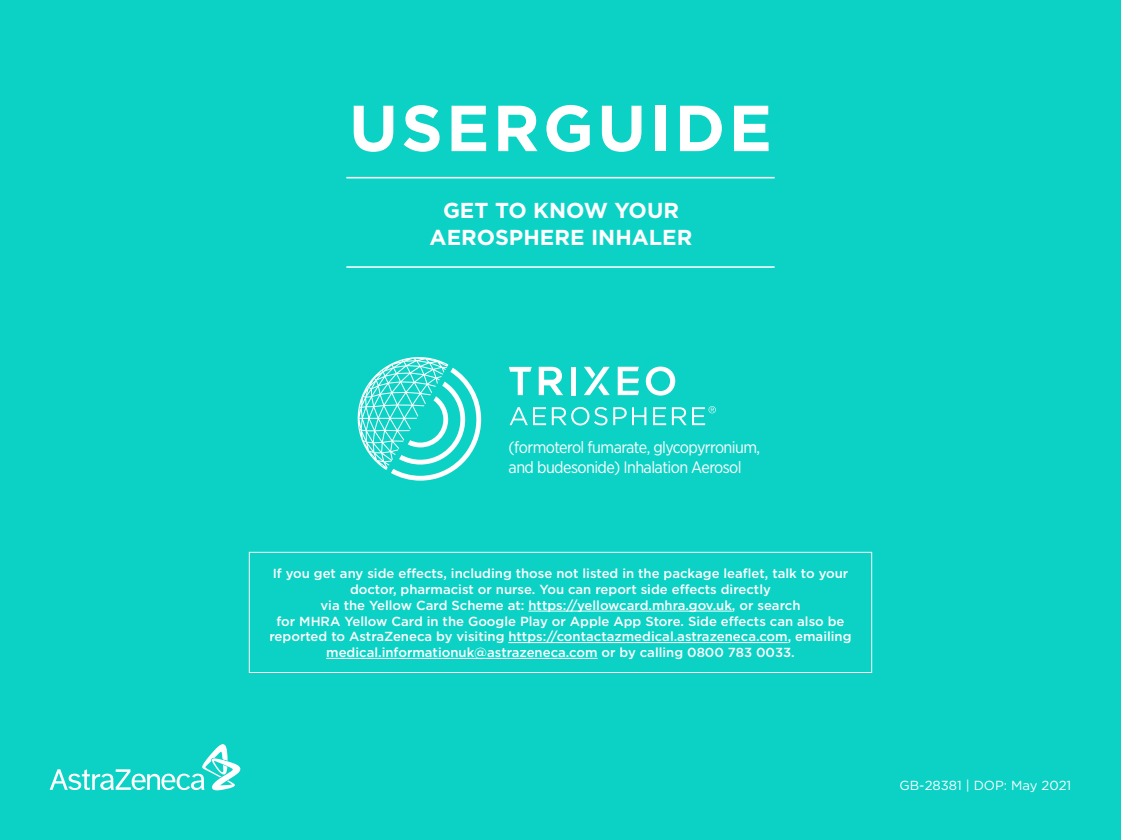
<style>
.page{position:relative;width:1121px;height:840px;background:#fff}
.page>*{position:absolute;margin:0;border:0;box-sizing:border-box;transform-origin:0 0}
.t1{font:700 64.84px "Gotham";letter-spacing:.05em;color:#fff}
.t2{font:700 21.61px/26.2px "Gotham";color:#fff;text-align:center}
.t3{font:16.54px/19.8px "Gotham Narrow";letter-spacing:-.035em;color:#fff}
.t4{font:500 13.12px/15.8px "Gotham";color:#fff;text-align:center}
.t5{font:13.12px "Gotham";color:#fff}
</style>
<div class="page">
<div style="left:0;top:0;width:1120px;height:840px;background:#0bd2c5"></div>
<svg style="left:50px;top:744px;width:190px;height:46px"></svg>
<svg style="left:357px;top:357px;width:124px;height:124px"></svg>
<svg style="left:509px;top:407px;width:18px;height:18px"></svg>
<svg style="left:533px;top:407px;width:74px;height:18px"></svg>
<svg style="left:613px;top:407px;width:33px;height:18px"></svg>
<svg style="left:509px;top:367px;width:22px;height:28px"></svg>
<div style="left:570px;top:367px;width:5px;height:28px;background:#fff"></div>
<svg style="left:645px;top:366px;width:30px;height:30px"></svg>
<svg style="left:584px;top:367px;width:25px;height:28px"></svg>
<svg style="left:617px;top:367px;width:22px;height:28px"></svg>
<svg style="left:538px;top:367px;width:25px;height:28px"></svg>
<svg style="left:653px;top:406px;width:62px;height:19px"></svg>
<hr style="left:346px;top:177px;width:428px;height:1px;background:#fff">
<hr style="left:346px;top:266px;width:428px;height:2px;background:#fff">
<hr style="left:528px;top:611px;width:203px;height:1px;background:#fff">
<hr style="left:508px;top:642px;width:279px;height:1px;background:#fff">
<hr style="left:326px;top:658px;width:271px;height:1px;background:#fff">
<div style="left:249px;top:552px;width:622px;height:121px;border:1px solid #fff"></div>
<h1 class="t1" style="left:349px;top:85px;width:424px">USERGUIDE</h1>
<h2 class="t2" style="left:429px;top:197px;width:264px">GET TO KNOW YOUR<br>AEROSPHERE INHALER</h2>
<p class="t3" style="left:508px;top:437px;width:253px">(formoterol fumarate, glycopyrronium, and budesonide) Inhalation Aerosol</p>
<p class="t4" style="left:269px;top:565px;width:583px">If you get any side effects, including those not listed in the package leaflet, talk to your doctor, pharmacist or nurse. You can report side effects directly<br>via the Yellow Card Scheme at: https://yellowcard.mhra.gov.uk, or search<br>for MHRA Yellow Card in the Google Play or Apple App Store. Side effects can also be reported to AstraZeneca by visiting https://contactazmedical.astrazeneca.com, emailing medical.informationuk@astrazeneca.com or by calling 0800 783 0033.</p>
<p class="t5" style="left:899px;top:778px;width:173px">GB-28381 | DOP: May 2021</p>
</div>
